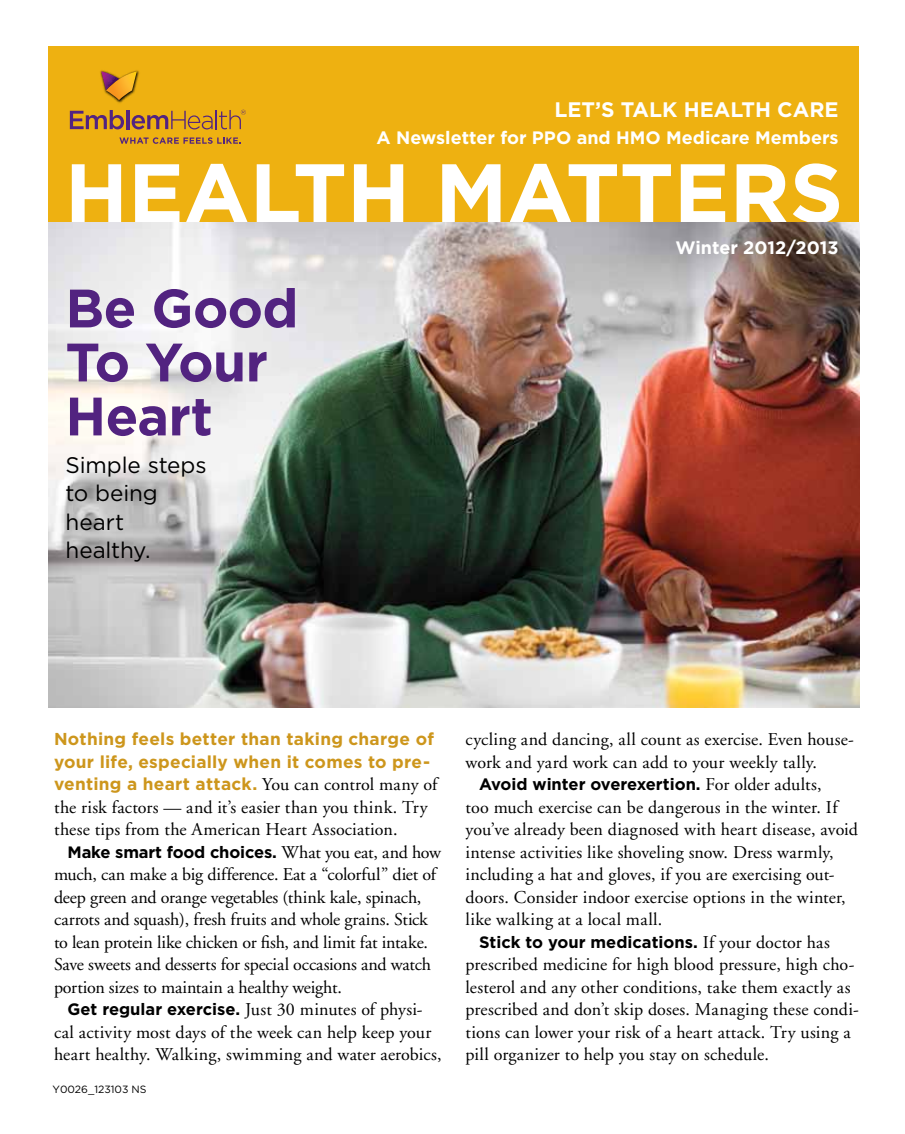
<style>
.page{position:relative;width:905px;height:1134px;background:#fff}
.page>*{position:absolute;margin:0;border:0;box-sizing:border-box;transform-origin:0 0}
.t1{font:700 83.25px "Gotham";color:#fff}
.t2{font:700 54px/54px "Gotham";letter-spacing:-.01em;color:#522380}
.t3{font:22.5px/28.5px "Gotham";letter-spacing:-.005em;color:#000}
.t4{font:700 21px "Gotham";color:#fff}
.t5{font:18px/22.5px "Adobe Garamond";letter-spacing:.005em;color:#000}
.t6{font:700 18px "Gotham";color:#fff}
.t7{font:700 17.25px/22.5px "Gotham";letter-spacing:.015em;color:#cd961c}
.t8{font:700 16.5px "Gotham";letter-spacing:-.01em;color:#000}
.t9{font:10.5px "Gotham";color:#000}
.s1{font-family:"Adobe Garamond";font-weight:400;font-size:18px;color:#000}
.s2{font-family:"Adobe Garamond";font-weight:400;font-size:18px}
.s3{font-family:"Gotham";font-weight:700;font-size:16.5px}
</style>
<div class="page">
<div style="left:49px;top:46px;width:810px;height:179px;background:#eeb111"></div>
<img style="left:100px;top:70px;width:39px;height:33px">
<svg style="left:101px;top:71px;width:36px;height:29px"></svg>
<svg style="left:70px;top:110px;width:54px;height:19px"></svg>
<hr style="left:126px;top:110px;width:3px;height:19px;background:#522380">
<svg style="left:132px;top:110px;width:114px;height:19px"></svg>
<svg style="left:119px;top:137px;width:122px;height:7px"></svg>
<img style="left:49px;top:223px;width:810px;height:484px">
<p class="t4" style="left:554px;top:96px;width:286px">LET’S TALK HEALTH CARE</p>
<p class="t6" style="left:376px;top:126px;width:463px">A Newsletter for PPO and HMO Medicare Members</p>
<h1 class="t1" style="left:65px;top:138px;width:779px">HEALTH MATTERS</h1>
<h2 class="t2" style="left:65px;top:281px;width:234px">Be Good<br>To Your<br>Heart</h2>
<p class="t3" style="left:65px;top:450px;width:143px">Simple steps to being heart healthy.</p>
<p class="t6" style="left:675px;top:236px;width:165px">Winter 2012/2013</p>
<p class="t7" style="left:54px;top:728px;width:385px">Nothing feels better than taking charge of your life, especially when it comes to pre&shy;venting a heart attack. <span class="s1">You can control many of</span></p>
<p class="t5" style="left:54px;top:796px;width:375px">the risk factors — and it’s easier than you think. Try these tips from the American Heart Association.</p>
<p class="t8" style="left:68px;top:841px;width:375px">Make smart food choices. <span class="s2">What you eat, and how</span></p>
<p class="t5" style="left:54px;top:864px;width:383px">much, can make a big difference. Eat a “colorful” diet of deep green and orange vegetables (think kale, spinach, carrots and squash), fresh fruits and whole grains. Stick to lean protein like chicken or fish, and limit fat intake.<br>Save sweets and desserts for special occasions and watch portion sizes to maintain a healthy weight.</p>
<p class="t5" style="left:54px;top:999px;width:389px;text-align:center"><span class="s3">Get regular exercise.</span> Just 30 minutes of physi-<br>cal activity most days of the week can help keep your heart healthy. Walking, swimming and water aerobics,</p>
<p class="t9" style="left:52px;top:1082px;width:96px">Y0026_123103 NS</p>
<p class="t5" style="left:465px;top:729px;width:390px">cycling and dancing, all count as exercise. Even house&shy;work and yard work can add to your weekly tally.</p>
<p class="t8" style="left:479px;top:774px;width:344px">Avoid winter overexertion. <span class="s2">For older adults,</span></p>
<p class="t5" style="left:465px;top:796px;width:394px">too much exercise can be dangerous in the winter. If you’ve already been diagnosed with heart disease, avoid intense activities like shoveling snow. Dress warmly, including a hat and gloves, if you are exercising out&shy;doors. Consider indoor exercise options in the winter, like walking at a local mall.</p>
<p class="t8" style="left:479px;top:931px;width:352px">Stick to your medications. <span class="s2">If your doctor has</span></p>
<p class="t5" style="left:465px;top:954px;width:395px">prescribed medicine for high blood pressure, high cho&shy;lesterol and any other conditions, take them exactly as prescribed and don’t skip doses. Managing these condi&shy;tions can lower your risk of a heart attack. Try using a pill organizer to help you stay on schedule.</p>
</div>
